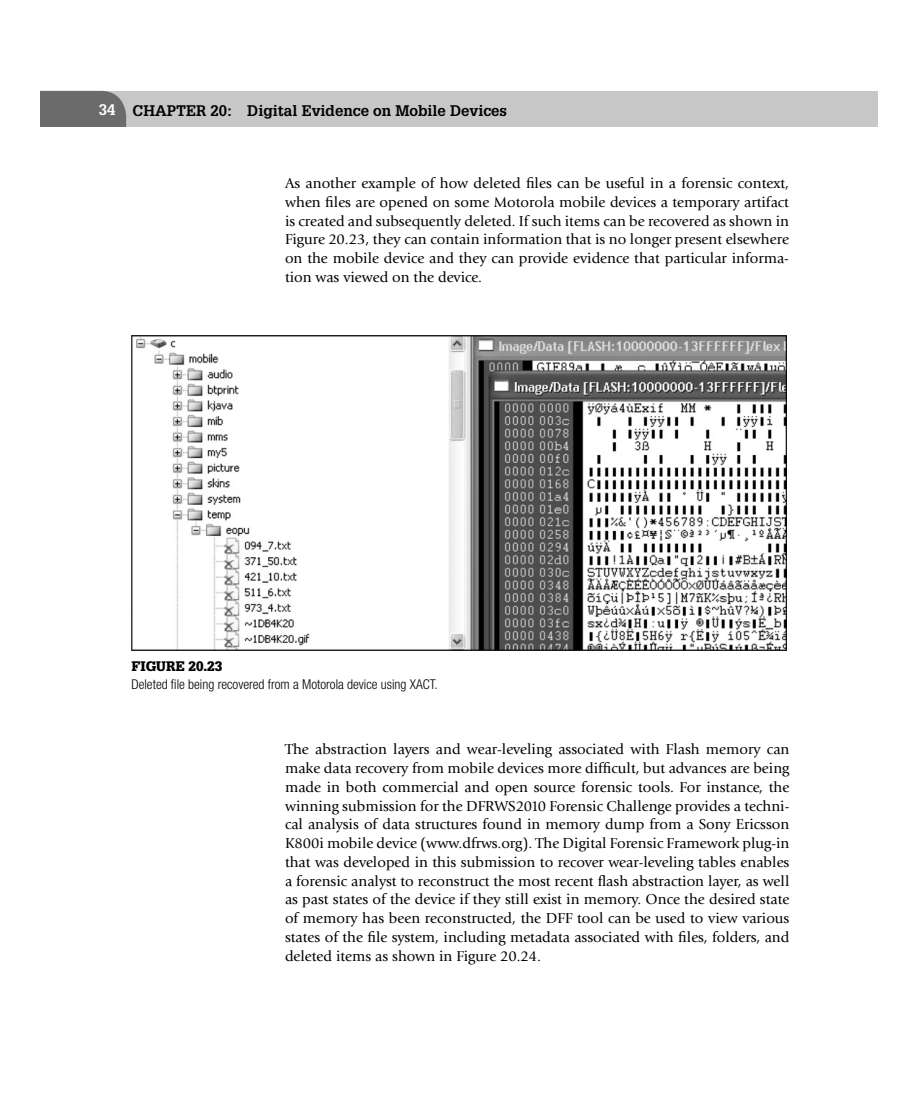
<style>
.page{position:relative;width:918px;height:1107px;background:#fff}
.page>*{position:absolute;margin:0;border:0;box-sizing:border-box;transform-origin:0 0}
.t1{font:15px/18.8px "Giovanni";color:#000;text-align:justify}
.t2{font:700 15px "Glypha";color:#000}
.t3{font:300 condensed 13.5px "Helvetica Neue";color:#000}
.t4{font:900 13.5px "Glypha";color:#000}
.s1{color:#fff}
</style>
<div class="page">
<div style="left:59px;top:91px;width:805px;height:36px;background:#c7c7c7"></div>
<div style="left:40px;top:91px;width:86px;height:36px;background:#6b6b6b"></div>
<div style="left:864px;top:91px;width:14px;height:36px;background:#c7c7c7"></div>
<img style="left:132px;top:336px;width:655px;height:314px">
<p class="t2" style="left:99px;top:105px;width:410px"><span class="s1">34</span> CHAPTER 20: Digital Evidence on Mobile Devices</p>
<p class="t1" style="left:285px;top:175px;width:506px">As another example of how deleted files can be useful in a forensic context, when files are opened on some Motorola mobile devices a temporary artifact is created and subsequently deleted. If such items can be recovered as shown in Figure 20.23, they can contain information that is no longer present elsewhere on the mobile device and they can provide evidence that particular informa&shy;tion was viewed on the device.</p>
<p class="t4" style="left:132px;top:661px;width:92px">FIGURE 20.23</p>
<p class="t3" style="left:132px;top:680px;width:308px">Deleted file being recovered from a Motorola device using XACT.</p>
<p class="t1" style="left:285px;top:741px;width:506px">The abstraction layers and wear-leveling associated with Flash memory can make data recovery from mobile devices more difficult, but advances are being made in both commercial and open source forensic tools. For instance, the winning submission for the DFRWS2010 Forensic Challenge provides a techni&shy;cal analysis of data structures found in memory dump from a Sony Ericsson K800i mobile device (www.dfrws.org). The Digital Forensic Framework plug-in that was developed in this submission to recover wear-leveling tables enables a forensic analyst to reconstruct the most recent flash abstraction layer, as well as past states of the device if they still exist in memory. Once the desired state of memory has been reconstructed, the DFF tool can be used to view various states of the file system, including metadata associated with files, folders, and deleted items as shown in Figure 20.24.</p>
</div>
